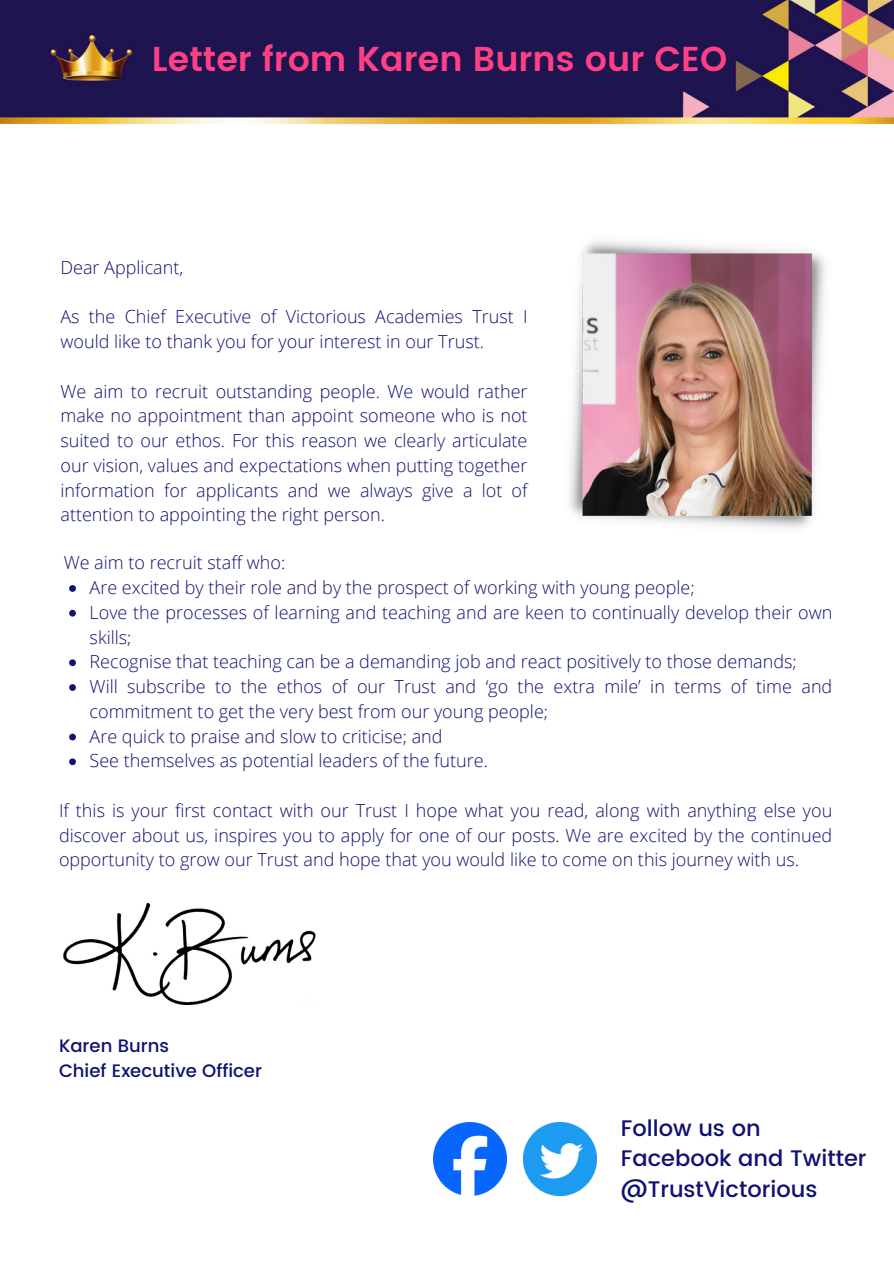
<style>
.page{position:relative;width:894px;height:1264px;background:#fff}
.page>*{position:absolute;margin:0;border:0;box-sizing:border-box;transform-origin:0 0}
.t1{font:600 34.5px "Poppins";color:#ff4084}
.t2{font:500 22.5px/30.3px "Poppins";color:#0e1270}
.t3{font:300 18px/24.8px "Open Sans";color:#0e1270}
.t4{font:500 18px/24.8px "Poppins";color:#0e1270}
</style>
<div class="page">
<img style="left:569px;top:240px;width:256px;height:289px">
<img style="left:0;top:0;width:893px;height:124px">
<img style="left:523px;top:1122px;width:73px;height:73px">
<img style="left:63px;top:902px;width:253px;height:104px">
<img style="left:433px;top:1122px;width:73px;height:73px">
<svg style="left:69px;top:585px;width:7px;height:7px"></svg>
<svg style="left:69px;top:610px;width:7px;height:6px"></svg>
<svg style="left:69px;top:659px;width:7px;height:7px"></svg>
<svg style="left:69px;top:684px;width:7px;height:7px"></svg>
<svg style="left:69px;top:733px;width:7px;height:7px"></svg>
<svg style="left:69px;top:758px;width:7px;height:7px"></svg>
<p class="t1" style="left:152px;top:39px;width:576px">Letter from Karen Burns our CEO</p>
<p class="t3" style="left:60px;top:254px;width:124px">Dear Applicant,</p>
<p class="t3" style="left:60px;top:304px;width:468px">As the Chief Executive of Victorious Academies Trust I would like to thank you for your interest in our Trust.</p>
<p class="t3" style="left:60px;top:378px;width:468px;text-align:justify">We aim to recruit outstanding people. We would rather make no appointment than appoint someone who is not suited to our ethos. For this reason we clearly articulate our vision, values and expectations when putting together information for applicants and we always give a lot of attention to appointing the right person.</p>
<p class="t3" style="left:64px;top:550px;width:223px">We aim to recruit staff who:</p>
<p class="t3" style="left:90px;top:574px;width:606px">Are excited by their role and by the prospect of working with young people;</p>
<p class="t3" style="left:90px;top:599px;width:744px">Love the processes of learning and teaching and are keen to continually develop their own skills;</p>
<p class="t3" style="left:90px;top:649px;width:708px">Recognise that teaching can be a demanding job and react positively to those demands;</p>
<p class="t3" style="left:90px;top:673px;width:744px">Will subscribe to the ethos of our Trust and ‘go the extra mile’ in terms of time and commitment to get the very best from our young people;</p>
<p class="t3" style="left:90px;top:723px;width:354px">Are quick to praise and slow to criticise; and</p>
<h3 class="t3" style="left:90px;top:748px;width:400px">See themselves as potential leaders of the future.</h3>
<p class="t3" style="left:59px;top:797px;width:774px;text-align:justify">If this is your first contact with our Trust I hope what you read, along with anything else you discover about us, inspires you to apply for one of our posts. We are excited by the continued opportunity to grow our Trust and hope that you would like to come on this journey with us.</p>
<p class="t4" style="left:59px;top:1033px;width:204px">Karen Burns<br>Chief Executive Officer</p>
<h2 class="t2" style="left:620px;top:1113px;width:247px">Follow us on<br>Facebook and Twitter @TrustVictorious</h2>
</div>
